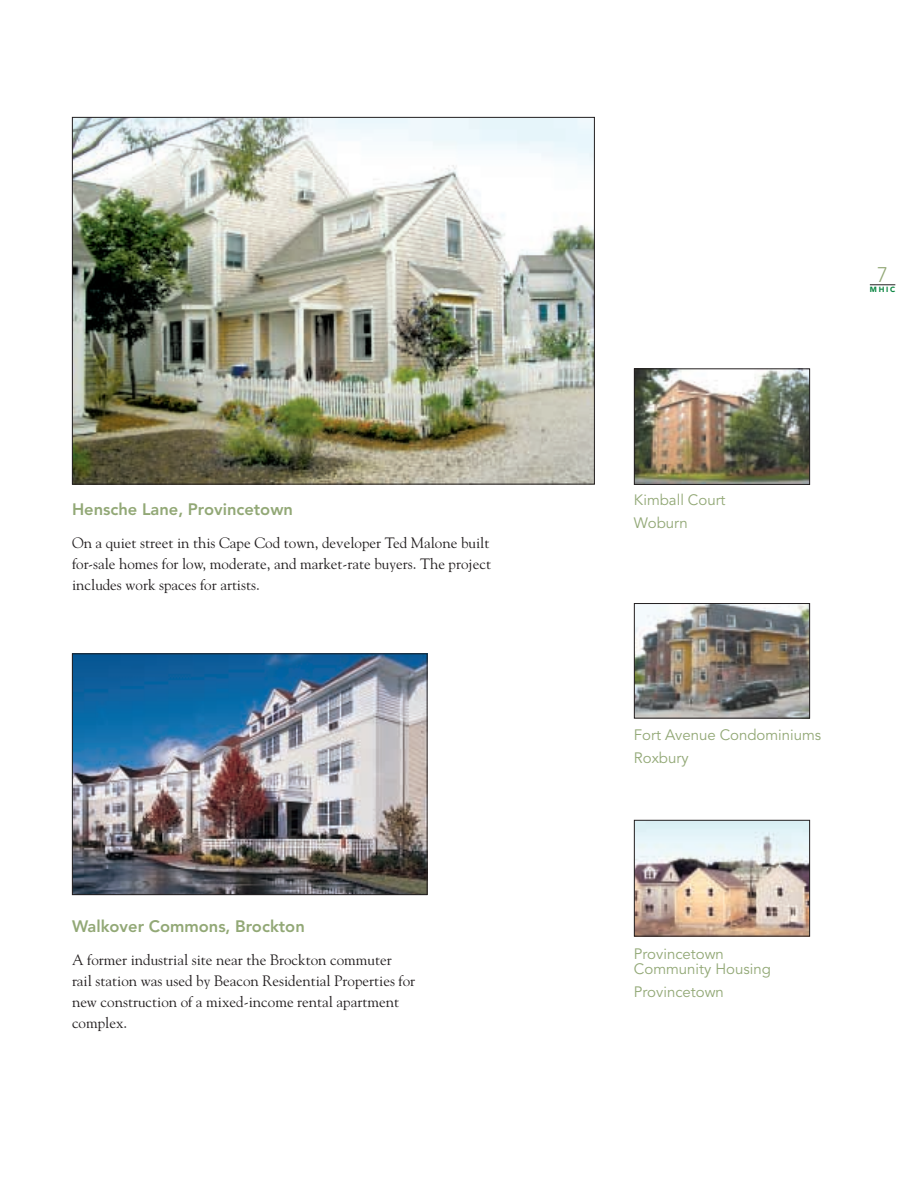
<style>
.page{position:relative;width:918px;height:1188px;background:#fff}
.page>*{position:absolute;margin:0;border:0;box-sizing:border-box;transform-origin:0 0}
.t1{font:300 21px "Avenir";color:#92a876}
.t2{font:800 16.5px "Avenir";color:#92a876}
.t3{font:15px/21px "Goudy";color:#231f20;text-align:justify}
.t4{font:15px/22.5px "Avenir";color:#92a876}
.t5{font:900 7.5px "Avenir";color:#0b8642}
</style>
<div class="page">
<svg style="left:870px;top:285px;width:25px;height:1px"></svg>
<img style="left:74px;top:119px;width:519px;height:363px">
<img style="left:636px;top:370px;width:172px;height:113px">
<div style="left:634px;top:368px;width:176px;height:117px;border:1px solid #231f20"></div>
<img style="left:74px;top:655px;width:352px;height:238px">
<div style="left:72px;top:653px;width:356px;height:242px;border:1px solid #231f20"></div>
<img style="left:636px;top:605px;width:172px;height:112px">
<div style="left:634px;top:603px;width:176px;height:116px;border:1px solid #231f20"></div>
<img style="left:636px;top:822px;width:172px;height:113px">
<div style="left:634px;top:820px;width:176px;height:117px;border:1px solid #231f20"></div>
<p class="t2" style="left:72px;top:503px;width:222px">Hensche Lane, Provincetown</p>
<p class="t3" style="left:72px;top:534px;width:421px">On a quiet street in this Cape Cod town, developer Ted Malone built for-sale homes for low, moderate, and market-rate buyers. The project includes work spaces for artists.</p>
<p class="t2" style="left:72px;top:919px;width:234px">Walkover Commons, Brockton</p>
<p class="t3" style="left:72px;top:950px;width:345px;text-align:left">A former industrial site near the Brockton commuter rail station was used by Beacon Residential Properties for new construction of a mixed-income rental apartment complex.</p>
<h1 class="t1" style="left:877px;top:266px;width:12px">7</h1>
<p class="t5" style="left:870px;top:286px;width:27px">MHIC</p>
<p class="t4" style="left:634px;top:490px;width:93px">Kimball Court<br>Woburn</p>
<p class="t4" style="left:634px;top:726px;width:189px">Fort Avenue Condominiums<br>Roxbury</p>
<p class="t4" style="left:634px;top:948px;width:139px;line-height:15px">Provincetown<br>Community Housing</p>
<p class="t4" style="left:634px;top:982px;width:91px">Provincetown</p>
</div>
